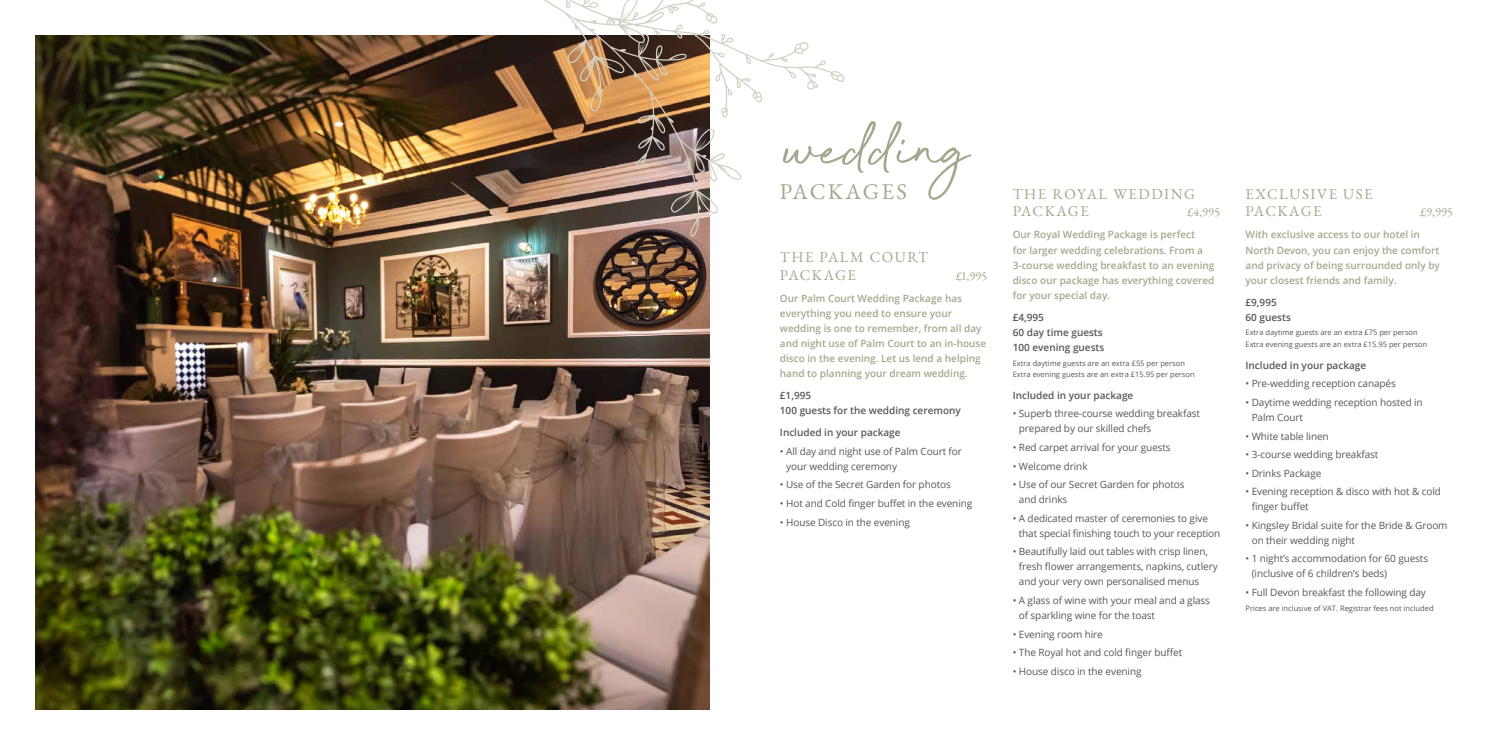
<style>
.page{position:relative;width:1489px;height:745px;background:#fff}
.page>*{position:absolute;margin:0;border:0;box-sizing:border-box;transform-origin:0 0}
.t1{font:80px "Beyond Infinity";color:#a5a68d}
.t2{font:22.5px "EB Garamond";letter-spacing:.1em;color:#a5a68d}
.t3{font:15px/17.5px "EB Garamond";letter-spacing:.1em;color:#a5a68d}
.t4{font:12.5px "EB Garamond";color:#a5a68d}
.t5{font:10px/15px "Open Sans";letter-spacing:-.01em;color:#575756}
.t6{font:600 10px/15px "Open Sans";color:#a5a68d}
.t7{font:600 10px/15px "Open Sans";color:#575756}
.t8{font:7.5px/11.2px "Open Sans";color:#575756}
</style>
<div class="page">
<img style="left:35px;top:35px;width:674px;height:674px">
<img style="left:531px;top:0;width:314px;height:238px">
<h1 class="t1" style="left:782px;top:107px;width:188px">wedding</h1>
<h2 class="t2" style="left:780px;top:176px;width:128px">PACKAGES</h2>
<h3 class="t3" style="left:780px;top:248px;width:150px">THE PALM COURT<br>PACKAGE</h3>
<p class="t4" style="left:955px;top:267px;width:33px">£1,995</p>
<p class="t6" style="left:780px;top:290px;width:208px">Our Palm Court Wedding Package has everything you need to ensure your wedding is one to remember, from all day and night use of Palm Court to an in-house disco in the evening. Let us lend a helping hand to planning your dream wedding.</p>
<p class="t7" style="left:780px;top:387px;width:182px">£1,995<br>100 guests for the wedding ceremony</p>
<p class="t7" style="left:780px;top:424px;width:122px">Included in your package</p>
<p class="t5" style="left:786px;top:443px;width:177px;text-indent:-6px">• All day and night use of Palm Court for your wedding ceremony</p>
<p class="t5" style="left:780px;top:476px;width:172px">• Use of the Secret Garden for photos</p>
<p class="t5" style="left:780px;top:495px;width:194px">• Hot and Cold finger buffet in the evening</p>
<p class="t5" style="left:780px;top:514px;width:131px">• House Disco in the evening</p>
<h3 class="t3" style="left:1012px;top:185px;width:184px">THE ROYAL WEDDING<br>PACKAGE</h3>
<p class="t4" style="left:1186px;top:204px;width:35px">£4,995</p>
<p class="t6" style="left:1012px;top:227px;width:203px">Our Royal Wedding Package is perfect<br>for larger wedding celebrations. From a 3-course wedding breakfast to an evening disco our package has everything covered for your special day.</p>
<p class="t7" style="left:1012px;top:309px;width:93px">£4,995<br>60 day time guests<br>100 evening guests</p>
<p class="t8" style="left:1012px;top:357px;width:183px">Extra daytime guests are an extra £55 per person<br>Extra evening guests are an extra £15.95 per person</p>
<p class="t7" style="left:1012px;top:387px;width:122px">Included in your package</p>
<p class="t5" style="left:1018px;top:406px;width:183px;text-indent:-6px">• Superb three-course wedding breakfast prepared by our skilled chefs</p>
<p class="t5" style="left:1012px;top:439px;width:159px">• Red carpet arrival for your guests</p>
<p class="t5" style="left:1012px;top:458px;width:76px">• Welcome drink</p>
<p class="t5" style="left:1018px;top:476px;width:167px;text-indent:-6px">• Use of our Secret Garden for photos and drinks</p>
<p class="t5" style="left:1018px;top:510px;width:203px;text-indent:-6px">• A dedicated master of ceremonies to give that special finishing touch to your reception</p>
<p class="t5" style="left:1018px;top:543px;width:200px;text-indent:-6px">• Beautifully laid out tables with crisp linen, fresh flower arrangements, napkins, cutlery and your very own personalised menus</p>
<p class="t5" style="left:1018px;top:592px;width:193px;text-indent:-6px">• A glass of wine with your meal and a glass of sparkling wine for the toast</p>
<p class="t5" style="left:1012px;top:625px;width:92px">• Evening room hire</p>
<p class="t5" style="left:1012px;top:644px;width:171px">• The Royal hot and cold finger buffet</p>
<p class="t5" style="left:1012px;top:662px;width:130px">• House disco in the evening</p>
<h3 class="t3" style="left:1245px;top:185px;width:129px">EXCLUSIVE USE<br>PACKAGE</h3>
<p class="t4" style="left:1419px;top:204px;width:35px">£9,995</p>
<p class="t6" style="left:1245px;top:227px;width:196px">With exclusive access to our hotel in North Devon, you can enjoy the comfort and privacy of being surrounded only by your closest friends and family.</p>
<p class="t7" style="left:1245px;top:294px;width:47px">£9,995<br>60 guests</p>
<p class="t8" style="left:1245px;top:327px;width:183px">Extra daytime guests are an extra £75 per person<br>Extra evening guests are an extra £15.95 per person</p>
<p class="t7" style="left:1245px;top:357px;width:122px">Included in your package</p>
<p class="t5" style="left:1245px;top:376px;width:152px">• Pre-wedding reception canapés</p>
<p class="t5" style="left:1251px;top:394px;width:172px;text-indent:-6px">• Daytime wedding reception hosted in<br>Palm Court</p>
<p class="t5" style="left:1245px;top:428px;width:85px">• White table linen</p>
<p class="t5" style="left:1245px;top:446px;width:134px">• 3-course wedding breakfast</p>
<p class="t5" style="left:1245px;top:465px;width:77px">• Drinks Package</p>
<p class="t5" style="left:1251px;top:483px;width:191px;text-indent:-6px">• Evening reception &amp; disco with hot &amp; cold finger buffet</p>
<p class="t5" style="left:1251px;top:517px;width:197px;text-indent:-6px">• Kingsley Bridal suite for the Bride &amp; Groom on their wedding night</p>
<p class="t5" style="left:1251px;top:550px;width:178px;text-indent:-6px">• 1 night’s accommodation for 60 guests (inclusive of 6 children’s beds)</p>
<p class="t5" style="left:1245px;top:584px;width:182px">• Full Devon breakfast the following day</p>
<p class="t8" style="left:1245px;top:602px;width:189px">Prices are inclusive of VAT. Registrar fees not included</p>
</div>
